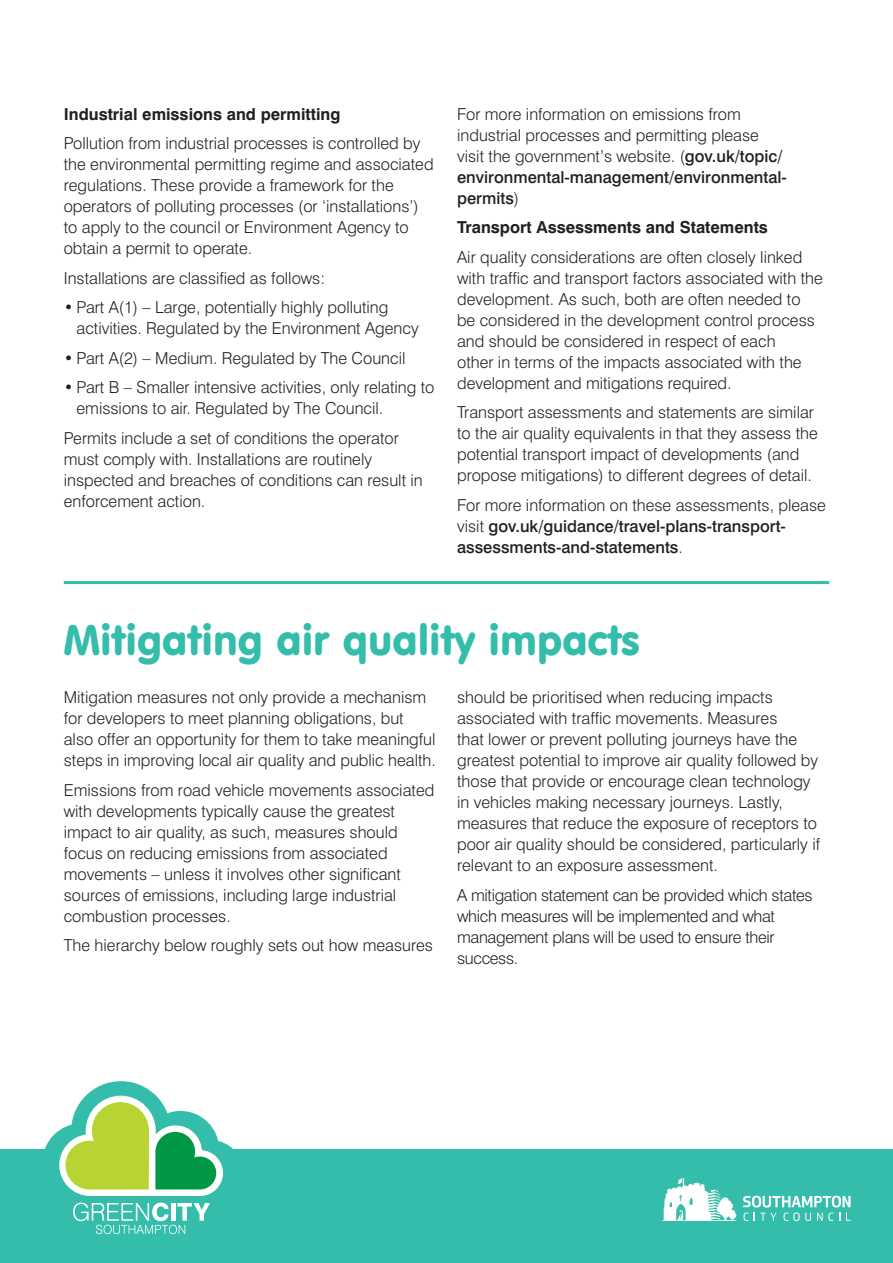
<style>
.page{position:relative;width:893px;height:1263px;background:#fff}
.page>*{position:absolute;margin:0;border:0;box-sizing:border-box;transform-origin:0 0}
.Main_title{font:42px "VAG Rounded BT";color:#33bdaa}
.t1{font:300 16.5px/21px "Swiss 721 BT";color:#231f20}
.t2{font:300 16.5px/21px "Swiss 721 BT";letter-spacing:-.02em;color:#231f20}
.t3{font:500 16.5px/21px "Swiss 721 BT";color:#231f20}
.t4{font:700 16.5px "Swiss 721 BT";color:#231f20}
.s1{font-weight:500}
.s2{font-weight:300}
</style>
<div class="page">
<div style="left:0;top:1150px;width:893px;height:113px;background:#33bdaa"></div>
<div style="left:43px;top:1123px;width:77px;height:77px;background:#33bdaa;border-radius:50%"></div>
<div style="left:71px;top:1081px;width:100px;height:100px;background:#33bdaa;border-radius:50%"></div>
<div style="left:179px;top:1140px;width:64px;height:65px;background:#33bdaa;border-radius:50%"></div>
<svg style="left:662px;top:1178px;width:74px;height:43px"></svg>
<svg style="left:743px;top:1196px;width:108px;height:25px"></svg>
<svg style="left:73px;top:1202px;width:137px;height:32px"></svg>
<svg style="left:59px;top:1096px;width:164px;height:100px"></svg>
<hr style="left:64px;top:581px;width:765px;height:3px;background:#33bdaa">
<p class="t4" style="left:64px;top:104px;width:278px">Industrial emissions and permitting</p>
<p class="t1" style="left:64px;top:133px;width:371px">Pollution from industrial processes is controlled by the environmental permitting regime and associated regulations. These provide a framework for the operators of polluting processes (or ‘installations’) to apply to the council or Environment Agency to obtain a permit to operate.</p>
<p class="t1" style="left:64px;top:267px;width:263px">Installations are classified as follows:</p>
<p class="t1" style="left:77px;top:297px;width:344px;text-indent:-13px">• Part A(1) – Large, potentially highly polluting activities. Regulated by the Environment Agency</p>
<p class="t1" style="left:64px;top:347px;width:343px">• Part A(2) – Medium. Regulated by The Council</p>
<p class="t1" style="left:77px;top:377px;width:359px;text-indent:-13px">• Part B – Smaller intensive activities, only relating to emissions to air. Regulated by The Council.</p>
<p class="t1" style="left:64px;top:427px;width:361px">Permits include a set of conditions the operator must comply with. Installations are routinely inspected and breaches of conditions can result in enforcement action.</p>
<p class="t1" style="left:457px;top:103px;width:331px">For more information on emissions from industrial processes and permitting please visit the government’s website. (<span class="s1">gov.uk/topic/ environmental-management/environmental&shy;permits</span>)</p>
<p class="t4" style="left:457px;top:217px;width:312px">Transport Assessments and Statements</p>
<p class="t1" style="left:457px;top:246px;width:367px">Air quality considerations are often closely linked with traffic and transport factors associated with the development. As such, both are often needed to be considered in the development control process and should be considered in respect of each<br>other in terms of the impacts associated with the development and mitigations required.</p>
<p class="t1" style="left:457px;top:402px;width:362px">Transport assessments and statements are similar to the air quality equivalents in that they assess the potential transport impact of developments (and propose mitigations) to different degrees of detail.</p>
<p class="t3" style="left:457px;top:494px;width:370px"><span class="s2">For more information on these assessments, please visit</span> gov.uk/guidance/travel-plans-transport&shy;assessments-and-statements<span class="s2">.</span></p>
<p class="Main_title" style="left:64px;top:613px;width:578px">Mitigating air quality impacts</p>
<p class="t1" style="left:64px;top:687px;width:374px">Mitigation measures not only provide a mechanism for developers to meet planning obligations, but also offer an opportunity for them to take meaningful steps in improving local air quality and public health.</p>
<p class="t1" style="left:64px;top:779px;width:372px">Emissions from road vehicle movements associated with developments typically cause the greatest impact to air quality, as such, measures should focus on reducing emissions from associated movements – unless it involves other significant sources of emissions, including large industrial combustion processes.</p>
<p class="t1" style="left:64px;top:935px;width:371px">The hierarchy below roughly sets out how measures</p>
<p class="t1" style="left:457px;top:687px;width:365px">should be prioritised when reducing impacts associated with traffic movements. Measures<br>that lower or prevent polluting journeys have the greatest potential to improve air quality followed by those that provide or encourage clean technology in vehicles making necessary journeys. Lastly, measures that reduce the exposure of receptors to poor air quality should be considered, particularly if relevant to an exposure assessment.</p>
<p class="t2" style="left:457px;top:884px;width:357px">A mitigation statement can be provided which states which measures will be implemented and what management plans will be used to ensure their success.</p>
</div>
